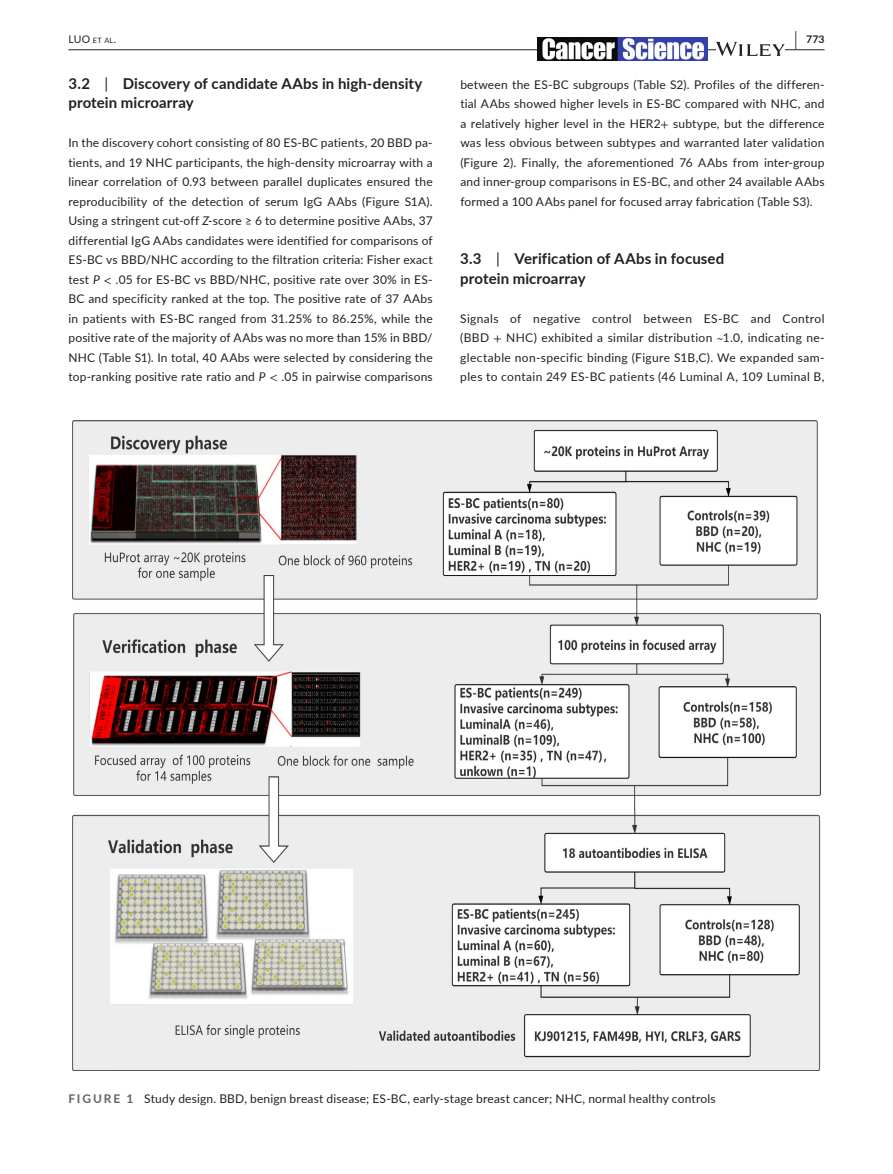
<style>
.page{position:relative;width:893px;height:1174px;background:#fff}
.page>*{position:absolute;margin:0;border:0;box-sizing:border-box;transform-origin:0 0}
.t1{font:700 15px/19.5px "Lato";letter-spacing:.005em;color:#231f20}
.t2{font:12px/19.5px "Lato";letter-spacing:.015em;color:#231f20;text-align:justify}
.t3{font:10.5px "Lato";color:#231f20}
.t4{font:700 10.5px "Lato";color:#231f20}
.s1{font-size:7.35px}
.s2{font-size:19.5px}
.s3{font-weight:400}
.s4{font-style:italic}
.s5{font-family:"STIX"}
.s6{font-weight:700;color:#636366}
</style>
<div class="page">
<hr style="left:68px;top:49px;width:756px;height:1px;background:#231f20">
<img style="left:537px;top:37px;width:171px;height:24px">
<svg style="left:716px;top:42px;width:69px;height:14px"></svg>
<img style="left:72px;top:420px;width:749px;height:650px">
<p class="t3" style="left:68px;top:31px;width:49px">LUO <span class="s1">et al</span>.</p>
<p class="t4" style="left:795px;top:31px;width:31px"><span class="s2">|</span> 773</p>
<p class="t1" style="left:68px;top:73px;width:356px">3.2 <span class="s3">|</span> Discovery of candidate AAbs in high-density protein microarray</p>
<p class="t2" style="left:68px;top:132px;width:366px">In the discovery cohort consisting of 80 ES-BC patients, 20 BBD pa&shy;tients, and 19 NHC participants, the high-density microarray with a linear correlation of 0.93 between parallel duplicates ensured the reproducibility of the detection of serum IgG AAbs (Figure S1A).<br>Using a stringent cut-off <span class="s4">Z</span>-score ≥ 6 to determine positive AAbs, 37 differential IgG AAbs candidates were identified for comparisons of ES-BC vs BBD/NHC according to the filtration criteria: Fisher exact test <span class="s4">P</span> <span class="s5">&lt;</span> .05 for ES-BC vs BBD/NHC, positive rate over 30% in ES-BC and specificity ranked at the top. The positive rate of 37 AAbs in patients with ES-BC ranged from 31.25% to 86.25%, while the positive rate of the majority of AAbs was no more than 15% in BBD/ NHC (Table S1). In total, 40 AAbs were selected by considering the top-ranking positive rate ratio and <span class="s4">P</span> <span class="s5">&lt;</span> .05 in pairwise comparisons</p>
<p class="t2" style="left:460px;top:74px;width:366px">between the ES-BC subgroups (Table S2). Profiles of the differen&shy;tial AAbs showed higher levels in ES-BC compared with NHC, and a relatively higher level in the HER2<span class="s5">+</span> subtype, but the difference was less obvious between subtypes and warranted later validation (Figure 2). Finally, the aforementioned 76 AAbs from inter-group and inner-group comparisons in ES-BC, and other 24 available AAbs formed a 100 AAbs panel for focused array fabrication (Table S3).</p>
<p class="t1" style="left:460px;top:248px;width:265px">3.3 <span class="s3">|</span> Verification of AAbs in focused protein microarray</p>
<p class="t2" style="left:460px;top:308px;width:366px">Signals of negative control between ES-BC and Control (BBD <span class="s5">+</span> NHC) exhibited a similar distribution <span class="s5">~</span>1.0, indicating ne&shy;glectable non-specific binding (Figure S1B,C). We expanded sam&shy;ples to contain 249 ES-BC patients (46 Luminal A, 109 Luminal B,</p>
<p class="t2" style="left:68px;top:1088px;width:649px"><span class="s6">FIGURE 1</span> Study design. BBD, benign breast disease; ES-BC, early-stage breast cancer; NHC, normal healthy controls</p>
</div>
